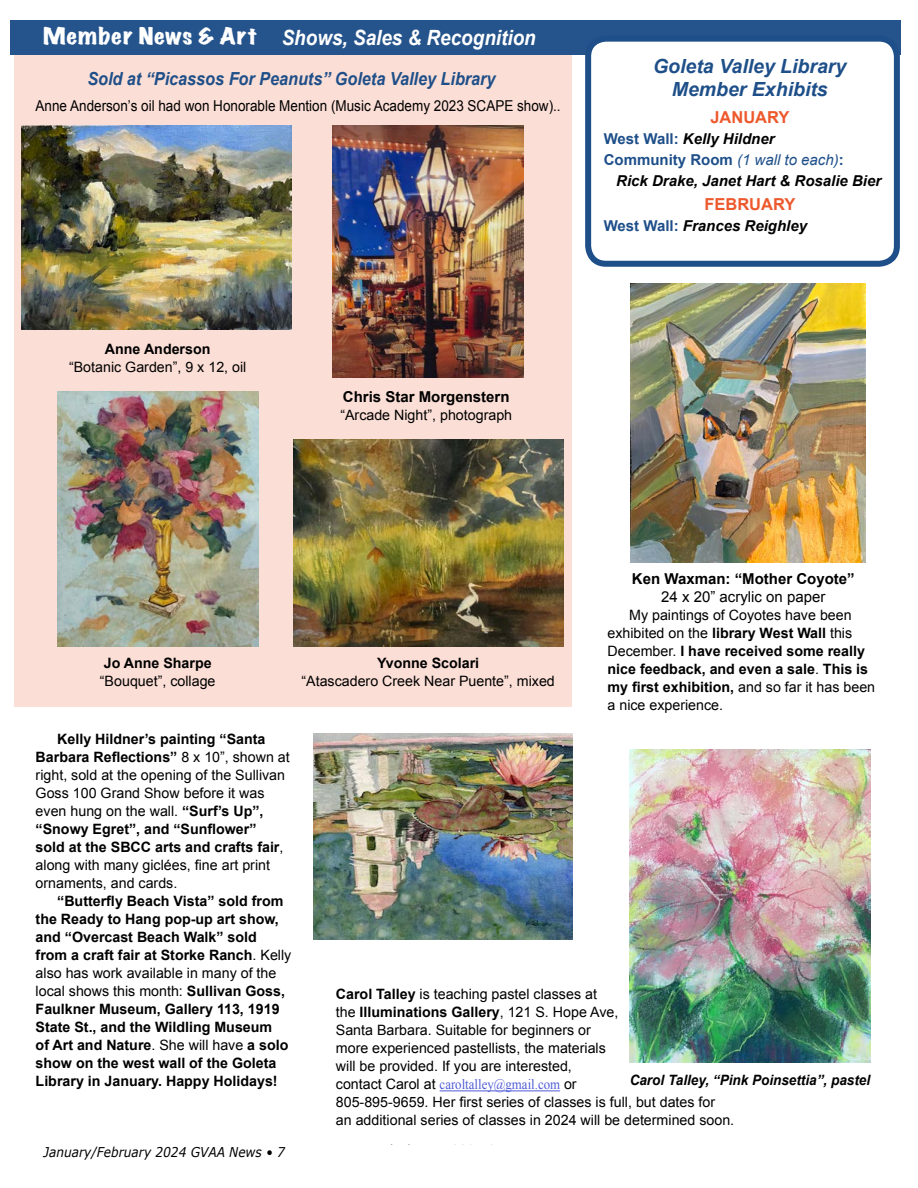
<style>
.page{position:relative;width:918px;height:1188px;background:#fff}
.page>*{position:absolute;margin:0;border:0;box-sizing:border-box;transform-origin:0 0}
.t1{font:italic 700 21px "Arial";color:#fff;scale:.9 1}
.t2{font:italic 700 19.5px/23.4px "Arial";color:#1e4f89;text-align:center}
.t3{font:italic 700 18px "Arial";color:#1e4f89;scale:.9 1}
.t4{font:700 16.5px "Arial";color:#ed592d}
.t5{font:italic 700 15px "Arial";color:#000}
.t6{font:15px "Arial";color:#000;scale:.9 1}
.t7{font:700 15px "Arial";color:#000}
.t8{font:700 15px "Arial";color:#1e4f89}
.t9{font:15px "Arial";color:#000}
.t10{font:14.25px/18px "Arial";color:#000}
.t11{font:700 14.25px/18px "Arial";color:#000}
.t12{font:14.25px "Times New Roman";color:#4f5cd6;scale:.9 1}
.t13{font:italic 700 14.25px "Arial";color:#000;scale:.95 1}
.t14{font:italic 13.5px "Verdana";color:#000;scale:.9 1}
.s1{font-family:"Marker Felt";font-weight:400;font-style:normal;font-stretch:expanded}
.s2{font-style:normal;color:#1e4f89}
.s3{font-weight:400;font-style:italic}
.s4{font-weight:700}
.s5{font-weight:400}
.s6{font-family:"Arial";color:#000}
</style>
<div class="page">
<div style="left:14px;top:55px;width:558px;height:651px;background:#fbded5"></div>
<div style="left:11px;top:20px;width:890px;height:35px;background:#25548c"></div>
<img style="left:57px;top:391px;width:201px;height:255px">
<img style="left:293px;top:439px;width:270px;height:207px">
<img style="left:22px;top:126px;width:269px;height:204px">
<img style="left:333px;top:126px;width:191px;height:252px">
<div style="left:588px;top:39px;width:309px;height:225px;background:#fff;border-radius:18px"></div>
<div style="left:585px;top:36px;width:315px;height:231px;border:6px solid #1e4f89;border-radius:18px"></div>
<img style="left:314px;top:733px;width:258px;height:207px">
<img style="left:630px;top:283px;width:236px;height:279px">
<hr style="left:440px;top:1091px;width:120px;height:1px;background:#4f5cd6">
<img style="left:629px;top:749px;width:241px;height:314px">
<h1 class="t1" style="left:43px;top:24px;width:549px"><span class="s1">Member News &amp; Art</span> Shows, Sales &amp; Recognition</h1>
<p class="t3" style="left:87px;top:67px;width:455px">Sold at “Picassos For Peanuts” Goleta Valley Library</p>
<p class="t6" style="left:36px;top:96px;width:585px">Anne Anderson’s oil had won Honorable Mention (Music Academy 2023 SCAPE show)..</p>
<p class="t11" style="left:105px;top:340px;width:107px">Anne Anderson</p>
<p class="t10" style="left:69px;top:358px;width:179px">“Botanic Garden”, 9 x 12, oil</p>
<p class="t7" style="left:343px;top:387px;width:168px">Chris Star Morgenstern</p>
<p class="t10" style="left:340px;top:406px;width:173px">“Arcade Night”, photograph</p>
<h2 class="t2" style="left:653px;top:55px;width:195px">Goleta Valley Library<br>Member Exhibits</h2>
<p class="t4" style="left:710px;top:106px;width:81px">JANUARY</p>
<p class="t5" style="left:604px;top:129px;width:172px"><span class="s2">West Wall:</span> Kelly Hildner</p>
<p class="t8" style="left:604px;top:149px;width:242px">Community Room <span class="s3">(1 wall to each)</span>:</p>
<p class="t5" style="left:616px;top:171px;width:267px">Rick Drake, Janet Hart &amp; Rosalie Bier</p>
<p class="t4" style="left:704px;top:193px;width:93px">FEBRUARY</p>
<p class="t5" style="left:604px;top:216px;width:205px"><span class="s2">West Wall:</span> Frances Reighley</p>
<p class="t11" style="left:104px;top:655px;width:109px">Jo Anne Sharpe</p>
<p class="t10" style="left:100px;top:672px;width:117px">“Bouquet”, collage</p>
<p class="t11" style="left:377px;top:655px;width:104px">Yvonne Scolari</p>
<p class="t10" style="left:301px;top:672px;width:255px">“Atascadero Creek Near Puente”, mixed</p>
<p class="t7" style="left:632px;top:568px;width:224px">Ken Waxman: “Mother Coyote”</p>
<p class="t9" style="left:661px;top:587px;width:166px">24 x 20” acrylic on paper</p>
<p class="t10" style="left:608px;top:606px;width:269px;text-indent:22px">My paintings of Coyotes have been exhibited on the <span class="s4">library West Wall</span> this December. <span class="s4">I have received some really nice feedback, and even a sale</span>. <span class="s4">This is my first exhibition,</span> and so far it has been a nice experience.</p>
<p class="t10" style="left:36px;top:730px;width:256px;text-indent:22px"><span class="s4">Kelly Hildner’s painting “Santa Barbara Reflections”</span> 8 x 10”, shown at right, sold at the opening of the Sullivan Goss 100 Grand Show before it was even hung on the wall. <span class="s4">“Surf’s Up”, “Snowy Egret”, and “Sunflower”<br>sold at the SBCC arts and crafts fair</span>, along with many giclées, fine art print ornaments, and cards.</p>
<p class="t11" style="left:36px;top:892px;width:257px;text-indent:22px">“Butterfly Beach Vista” sold from the Ready to Hang pop-up art show, and “Overcast Beach Walk” sold from a craft fair at Storke Ranch<span class="s5">. Kelly also has work available in many of the local shows this month:</span> Sullivan Goss, Faulkner Museum, Gallery 113, 1919<br>State St., and the Wildling Museum<br>of Art and Nature<span class="s5">. She will have</span> a solo show on the west wall of the Goleta Library in January. Happy Holidays!</p>
<p class="t14" style="left:44px;top:1144px;width:270px">January/February 2024 GVAA News • 7</p>
<p class="t10" style="left:336px;top:985px;width:284px"><span class="s4">Carol Talley</span> is teaching pastel classes at the <span class="s4">Illuminations Gallery</span>, 121 S. Hope Ave, Santa Barbara. Suitable for beginners or more experienced pastellists, the materials will be provided. If you are interested,</p>
<p class="t12" style="left:336px;top:1075px;width:269px"><span class="s6">contact Carol at</span> caroltalley@gmail.com <span class="s6">or</span></p>
<p class="t10" style="left:336px;top:1093px;width:400px">805-895-9659. Her first series of classes is full, but dates for an additional series of classes in 2024 will be determined soon.</p>
<p class="t13" style="left:630px;top:1071px;width:255px">Carol Talley, “Pink Poinsettia”, pastel</p>
</div>
